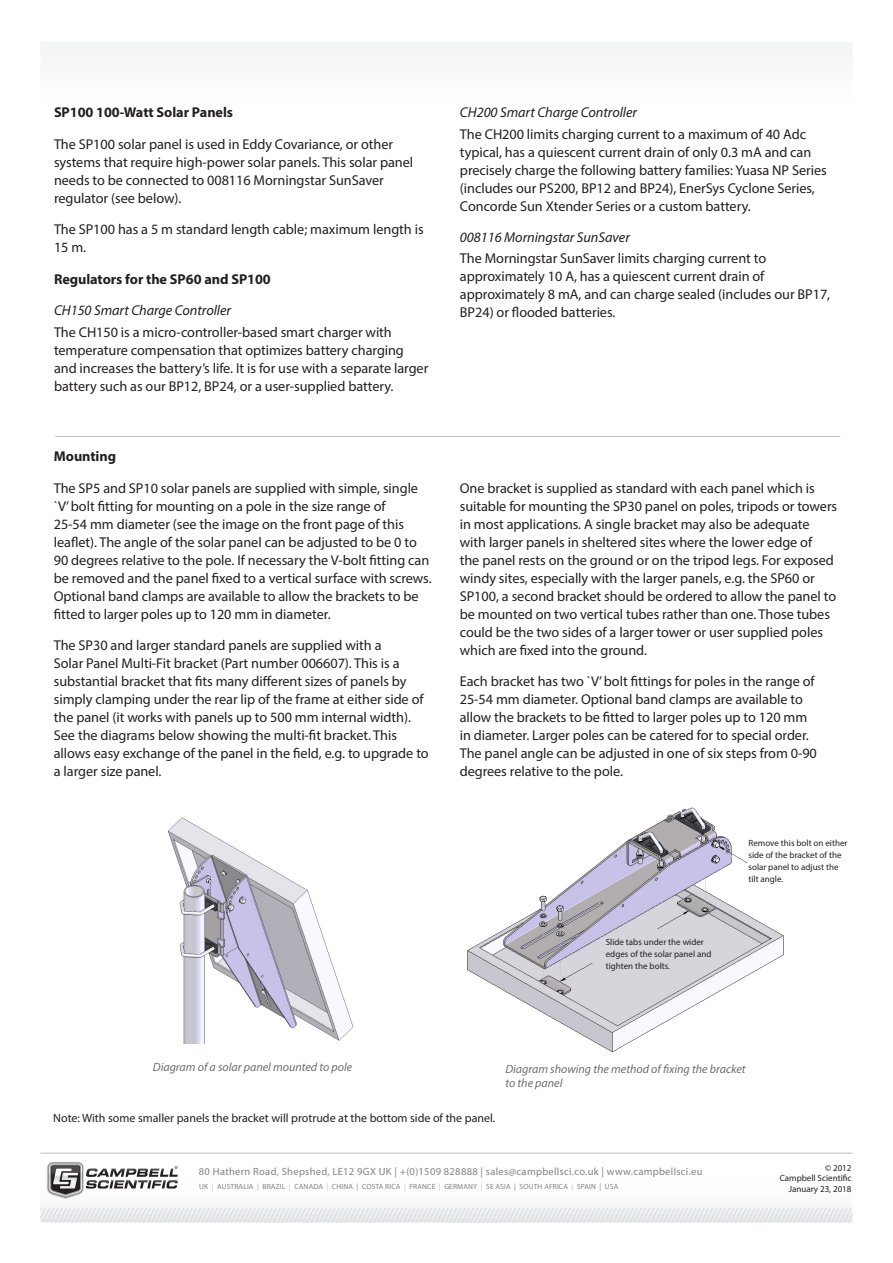
<style>
.page{position:relative;width:893px;height:1263px;background:#fff}
.page>*{position:absolute;margin:0;border:0;box-sizing:border-box;transform-origin:0 0}
.body1{font:14.25px/18px "Myriad Pro";letter-spacing:-.005em;color:#231f20}
.description{font:14.25px/18px "Myriad Pro";letter-spacing:-.005em;color:#231f20}
.description-2{font:700 14.25px "Myriad Pro";letter-spacing:-.005em;color:#231f20}
.body1-2{font:700 14.25px "Myriad Pro";letter-spacing:-.005em;color:#231f20}
.t1{font:italic 12px/14.4px "Myriad Pro";color:#6c6d70}
.bullets1{font:12px "Myriad Pro";color:#231f20}
.t2{font:10.5px "Myriad Pro";letter-spacing:.03em;color:#808285}
.bullets1-2{font:9px/12px "Myriad Pro";color:#231f20}
.t3{font:7.5px "Myriad Pro";letter-spacing:.02em;color:#808285}
.s1{font-style:italic}
.s2{color:#b2b3b7}
.s3{color:#bcbdc0}
</style>
<div class="page">
<svg style="left:40px;top:1208px;width:813px;height:14px"></svg>
<hr style="left:40px;top:1153px;width:812px;height:1px;background:#bcbdc0">
<img style="left:47px;top:1162px;width:35px;height:37px">
<svg style="left:49px;top:1163px;width:129px;height:34px"></svg>
<img style="left:467px;top:807px;width:317px;height:245px">
<hr style="left:55px;top:436px;width:785px;height:1px;background:#bcbdc0">
<img style="left:168px;top:817px;width:186px;height:227px">
<p class="description-2" style="left:54px;top:103px;width:181px">SP100 100-Watt Solar Panels</p>
<p class="description" style="left:54px;top:135px;width:361px">The SP100 solar panel is used in Eddy Covariance, or other systems that require high-power solar panels. This solar panel needs to be connected to 008116 Morningstar SunSaver regulator (see below).</p>
<p class="description" style="left:54px;top:220px;width:371px">The SP100 has a 5 m standard length cable; maximum length is<br>15 m.</p>
<p class="description-2" style="left:54px;top:270px;width:218px">Regulators for the SP60 and SP100</p>
<p class="description" style="left:54px;top:300px;width:339px;line-height:21.3px"><span class="s1">CH150 Smart Charge Controller<br></span>The CH150 is a micro-controller-based smart charger with</p>
<p class="description" style="left:54px;top:340px;width:376px">temperature compensation that optimizes battery charging and increases the battery’s life. It is for use with a separate larger battery such as our BP12, BP24, or a user-supplied battery.</p>
<p class="body1-2" style="left:54px;top:447px;width:64px">Mounting</p>
<p class="body1" style="left:54px;top:478px;width:379px">The SP5 and SP10 solar panels are supplied with simple, single `V’ bolt fitting for mounting on a pole in the size range of<br>25-54 mm diameter (see the image on the front page of this leaflet). The angle of the solar panel can be adjusted to be 0 to 90 degrees relative to the pole. If necessary the V-bolt fitting can be removed and the panel fixed to a vertical surface with screws.<br>Optional band clamps are available to allow the brackets to be fitted to larger poles up to 120 mm in diameter.</p>
<p class="body1" style="left:54px;top:636px;width:376px">The SP30 and larger standard panels are supplied with a<br>Solar Panel Multi-Fit bracket (Part number 006607). This is a substantial bracket that fits many different sizes of panels by simply clamping under the rear lip of the frame at either side of the panel (it works with panels up to 500 mm internal width).<br>See the diagrams below showing the multi-fit bracket. This allows easy exchange of the panel in the field, e.g. to upgrade to a larger size panel.</p>
<p class="description" style="left:460px;top:102px;width:348px;line-height:21.3px"><span class="s1">CH200 Smart Charge Controller<br></span>The CH200 limits charging current to a maximum of 40 Adc</p>
<p class="description" style="left:460px;top:142px;width:368px">typical, has a quiescent current drain of only 0.3 mA and can precisely charge the following battery families: Yuasa NP Series (includes our PS200, BP12 and BP24), EnerSys Cyclone Series, Concorde Sun Xtender Series or a custom battery.</p>
<p class="description" style="left:460px;top:226px;width:308px;line-height:21.3px"><span class="s1">008116 Morningstar SunSaver<br></span>The Morningstar SunSaver limits charging current to</p>
<p class="description" style="left:460px;top:267px;width:372px">approximately 10 A, has a quiescent current drain of approximately 8 mA, and can charge sealed (includes our BP17,<br>BP24) or flooded batteries.</p>
<p class="body1" style="left:460px;top:478px;width:379px">One bracket is supplied as standard with each panel which is suitable for mounting the SP30 panel on poles, tripods or towers in most applications. A single bracket may also be adequate with larger panels in sheltered sites where the lower edge of<br>the panel rests on the ground or on the tripod legs. For exposed windy sites, especially with the larger panels, e.g. the SP60 or SP100, a second bracket should be ordered to allow the panel to be mounted on two vertical tubes rather than one. Those tubes could be the two sides of a larger tower or user supplied poles which are fixed into the ground.</p>
<p class="body1" style="left:460px;top:672px;width:359px">Each bracket has two `V’ bolt fittings for poles in the range of 25-54 mm diameter. Optional band clamps are available to allow the brackets to be fitted to larger poles up to 120 mm in diameter. Larger poles can be catered for to special order.<br>The panel angle can be adjusted in one of six steps from 0-90 degrees relative to the pole.</p>
<p class="bullets1-2" style="left:606px;top:935px;width:107px">Slide tabs under the wider edges of the solar panel and tighten the bolts.</p>
<p class="bullets1-2" style="left:748px;top:837px;width:100px">Remove this bolt on either side of the bracket of the solar panel to adjust the tilt angle.</p>
<p class="t1" style="left:153px;top:1060px;width:201px">Diagram of a solar panel mounted to pole</p>
<p class="t1" style="left:505px;top:1061px;width:242px">Diagram showing the method of fixing the bracket to the panel</p>
<p class="bullets1" style="left:53px;top:1110px;width:444px">Note: With some smaller panels the bracket will protrude at the bottom side of the panel.</p>
<p class="t2" style="left:199px;top:1165px;width:505px">80 Hathern Road, Shepshed, LE12 9GX UK | +(0)1509 828888 | sales@campbellsci.co.uk | www.campbellsci.eu</p>
<p class="t3" style="left:199px;top:1182px;width:421px">UK <span class="s2">|</span> AUSTRALIA <span class="s2">|</span> BRAZIL <span class="s3">|</span> CANADA <span class="s3">|</span> CHINA | COSTA RICA <span class="s3">|</span> FRANCE <span class="s3">|</span> GERMANY <span class="s3">|</span> SE ASIA | SOUTH AFRICA <span class="s3">|</span> SPAIN | USA</p>
<p class="bullets1-2" style="left:825px;top:1161px;width:28px">© 2012</p>
<p class="bullets1-2" style="left:780px;top:1172px;width:73px">Campbell Scientific</p>
<p class="bullets1-2" style="left:789px;top:1183px;width:64px">January 23, 2018</p>
</div>
